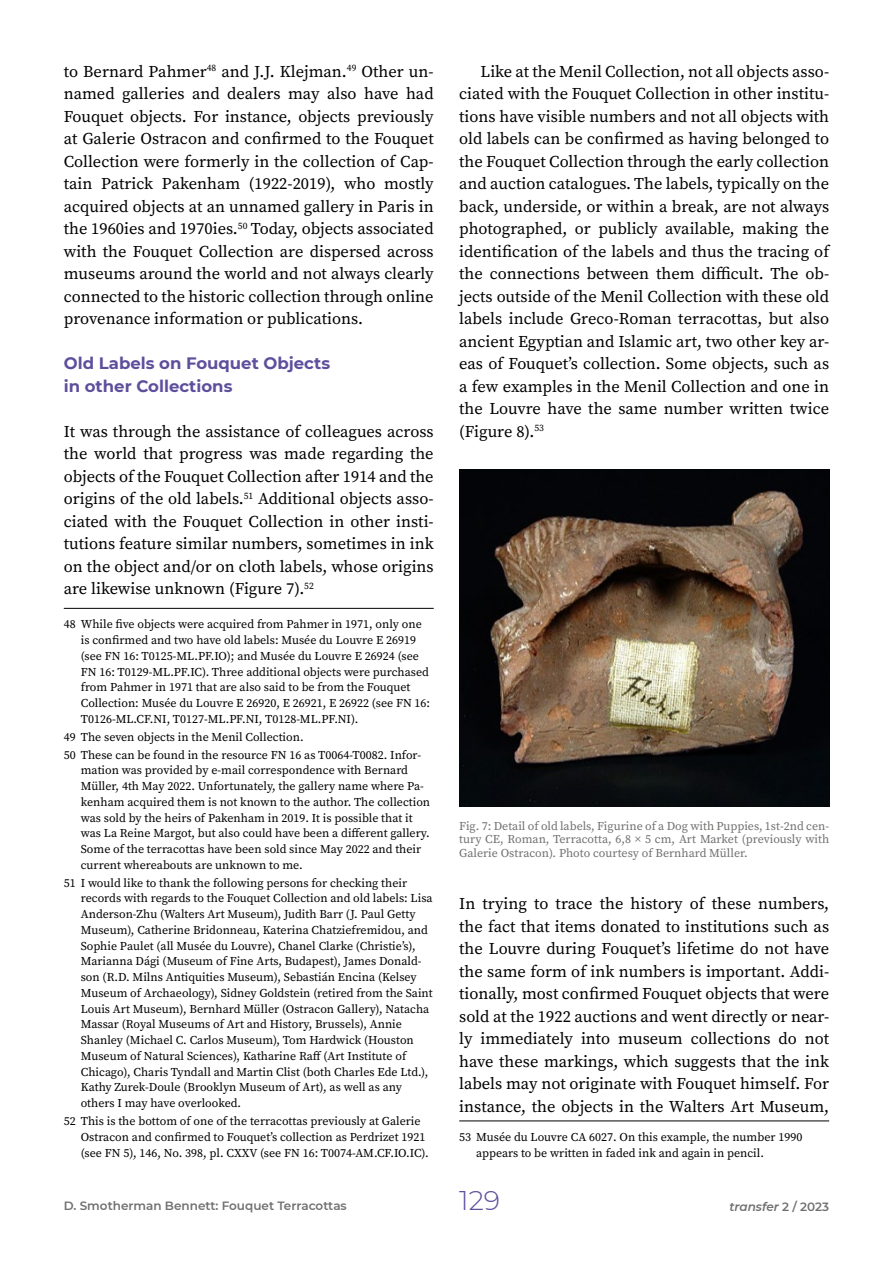
<style>
.page{position:relative;width:893px;height:1263px;background:#fff}
.page>*{position:absolute;margin:0;border:0;box-sizing:border-box;transform-origin:0 0}
.t1{font:300 27px "Montserrat";color:#5e4f9c}
.t2{font:16.5px/22.5px "Source Serif Variable";color:#000;text-align:justify}
.t3{font:700 16.5px/22.5px "Montserrat";color:#5e4f9c}
.t4{font:12px/15.8px "Source Serif Variable";color:#000}
.t5{font:12px/13.5px "Source Serif Variable";color:#70706f;text-align:justify}
.t6{font:600 12px "Montserrat";color:#70706f}
.t7{font:italic 600 12px "Montserrat";color:#70706f}
.s1{font-style:normal}
</style>
<div class="page">
<hr style="left:64px;top:608px;width:370px;height:1px;background:#000">
<hr style="left:459px;top:1121px;width:370px;height:1px;background:#000">
<img style="left:459px;top:470px;width:370px;height:336px">
<p class="t2" style="left:64px;top:60px;width:371px">to Bernard Pahmer<sup>48</sup> and J.J. Klejman.<sup>49</sup> Other un&shy;named galleries and dealers may also have had Fouquet objects. For instance, objects previously at Galerie Ostracon and confirmed to the Fouquet Collection were formerly in the collection of Cap&shy;tain Patrick Pakenham (1922-2019), who mostly acquired objects at an unnamed gallery in Paris in the 1960ies and 1970ies.<sup>50</sup> Today, objects associated with the Fouquet Collection are dispersed across museums around the world and not always clearly connected to the historic collection through online provenance information or publications.</p>
<p class="t3" style="left:64px;top:351px;width:268px">Old Labels on Fouquet Objects in other Collections</p>
<p class="t2" style="left:64px;top:420px;width:371px">It was through the assistance of colleagues across the world that progress was made regarding the objects of the Fouquet Collection after 1914 and the origins of the old labels.<sup>51</sup> Additional objects asso&shy;ciated with the Fouquet Collection in other insti&shy;tutions feature similar numbers, sometimes in ink on the object and/or on cloth labels, whose origins are likewise unknown (Figure 7).<sup>52</sup></p>
<p class="t4" style="left:81px;top:616px;width:351px;text-indent:-17px">48 While five objects were acquired from Pahmer in 1971, only one is confirmed and two have old labels: Musée du Louvre E 26919 (see FN 16: T0125-ML.PF.IO); and Musée du Louvre E 26924 (see FN 16: T0129-ML.PF.IC). Three additional objects were purchased from Pahmer in 1971 that are also said to be from the Fouquet Collection: Musée du Louvre E 26920, E 26921, E 26922 (see FN 16:<br>T0126-ML.CF.NI, T0127-ML.PF.NI, T0128-ML.PF.NI).</p>
<p class="t4" style="left:64px;top:728px;width:359px;line-height:17.9px">49 The seven objects in the Menil Collection.<br>50 These can be found in the resource FN 16 as T0064-T0082. Infor-</p>
<p class="t4" style="left:81px;top:762px;width:351px">mation was provided by e-mail correspondence with Bernard Müller, 4th May 2022. Unfortunately, the gallery name where Pa&shy;kenham acquired them is not known to the author. The collection was sold by the heirs of Pakenham in 2019. It is possible that it was La Reine Margot, but also could have been a different gallery.<br>Some of the terracottas have been sold since May 2022 and their current whereabouts are unknown to me.</p>
<p class="t4" style="left:81px;top:875px;width:353px;text-indent:-17px">51 I would like to thank the following persons for checking their records with regards to the Fouquet Collection and old labels: Lisa Anderson-Zhu (Walters Art Museum), Judith Barr (J. Paul Getty Museum), Catherine Bridonneau, Katerina Chatziefremidou, and Sophie Paulet (all Musée du Louvre), Chanel Clarke (Christie’s), Marianna Dági (Museum of Fine Arts, Budapest), James Donald&shy;son (R.D. Milns Antiquities Museum), Sebastián Encina (Kelsey Museum of Archaeology), Sidney Goldstein (retired from the Saint Louis Art Museum), Bernhard Müller (Ostracon Gallery), Natacha Massar (Royal Museums of Art and History, Brussels), Annie Shanley (Michael C. Carlos Museum), Tom Hardwick (Houston Museum of Natural Sciences), Katharine Raff (Art Institute of Chicago), Charis Tyndall and Martin Clist (both Charles Ede Ltd.), Kathy Zurek-Doule (Brooklyn Museum of Art), as well as any others I may have overlooked.</p>
<p class="t4" style="left:81px;top:1113px;width:349px;text-indent:-17px">52 This is the bottom of one of the terracottas previously at Galerie<br>Ostracon and confirmed to Fouquet’s collection as Perdrizet 1921 (see FN 5), 146, No. 398, pl. CXXV (see FN 16: T0074-AM.CF.IO.IC).</p>
<p class="t6" style="left:64px;top:1197px;width:285px">D. Smotherman Bennett: Fouquet Terracottas</p>
<p class="t2" style="left:459px;top:60px;width:371px;text-indent:21px">Like at the Menil Collection, not all objects asso&shy;ciated with the Fouquet Collection in other institu&shy;tions have visible numbers and not all objects with old labels can be confirmed as having belonged to the Fouquet Collection through the early collection and auction catalogues. The labels, typically on the back, underside, or within a break, are not always photographed, or publicly available, making the identification of the labels and thus the tracing of the connections between them difficult. The ob&shy;jects outside of the Menil Collection with these old labels include Greco-Roman terracottas, but also ancient Egyptian and Islamic art, two other key ar&shy;eas of Fouquet’s collection. Some objects, such as a few examples in the Menil Collection and one in the Louvre have the same number written twice (Figure 8).<sup>53</sup></p>
<p class="t5" style="left:459px;top:819px;width:371px">Fig. 7: Detail of old labels, Figurine of a Dog with Puppies, 1st-2nd cen&shy;tury CE, Roman, Terracotta, 6,8 × 5 cm, Art Market (previously with Galerie Ostracon). Photo courtesy of Bernhard Müller.</p>
<p class="t2" style="left:459px;top:892px;width:371px">In trying to trace the history of these numbers, the fact that items donated to institutions such as the Louvre during Fouquet’s lifetime do not have the same form of ink numbers is important. Addi&shy;tionally, most confirmed Fouquet objects that were sold at the 1922 auctions and went directly or near&shy;ly immediately into museum collections do not have these markings, which suggests that the ink labels may not originate with Fouquet himself. For instance, the objects in the Walters Art Museum,</p>
<p class="t4" style="left:476px;top:1129px;width:328px;text-indent:-17px">53 Musée du Louvre CA 6027. On this example, the number 1990 appears to be written in faded ink and again in pencil.</p>
<h1 class="t1" style="left:459px;top:1182px;width:42px">129</h1>
<p class="t7" style="left:729px;top:1198px;width:101px">transfer <span class="s1">2 / 2023</span></p>
</div>
